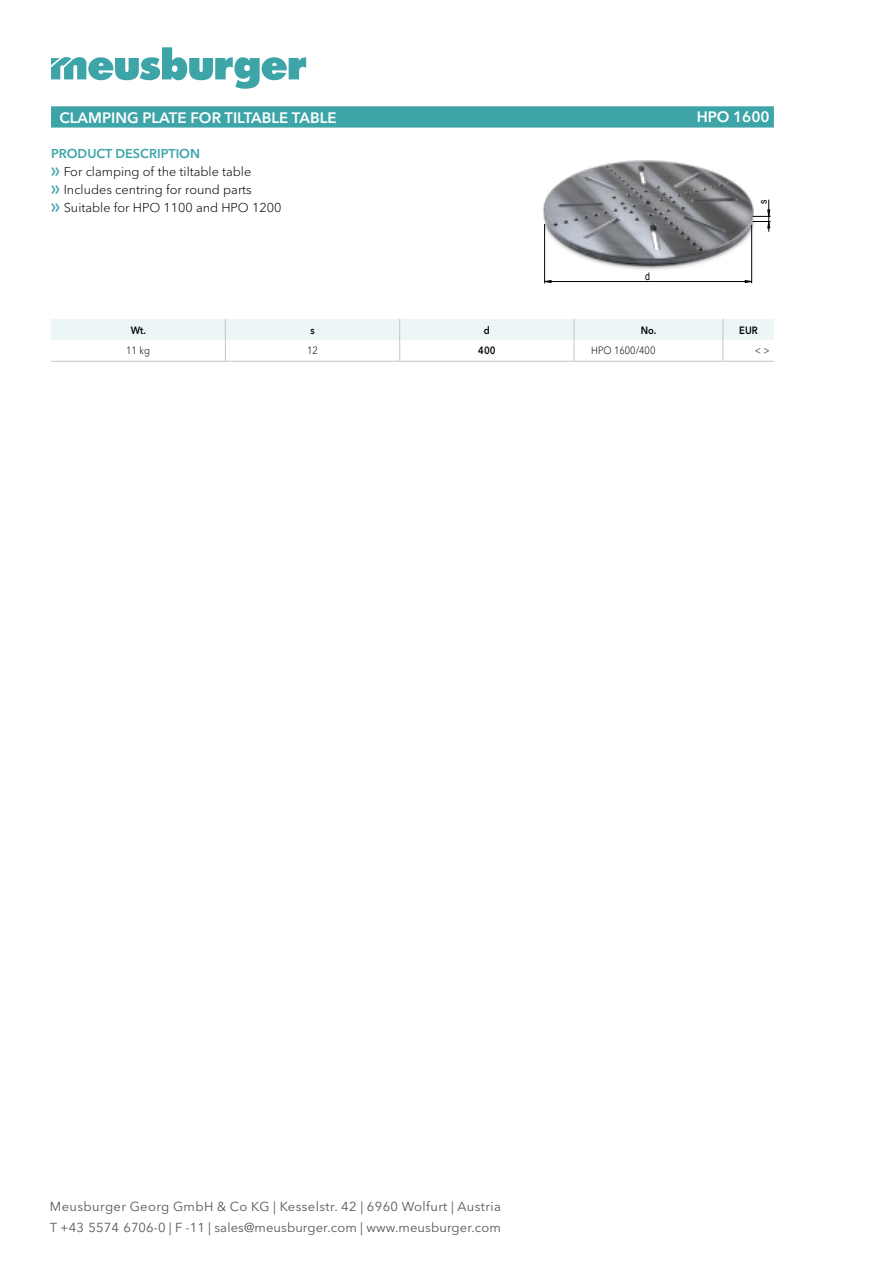
<style>
.page{position:relative;width:893px;height:1263px;background:#fff}
.page>*{position:absolute;margin:0;border:0;box-sizing:border-box;transform-origin:0 0}
.t1{font:600 15px "Avenir Next W1 G";color:#fff}
.t2{font:12.9px/20.7px "Avenir Next W1 G";letter-spacing:.01em;color:#575756}
.t3{font:300 12.75px/18px "Avenir Next W1 G";color:#000}
.t4{font:300 10.5px "Avenir Next W1 G";color:#000;scale:.9 1}
.t5{font:600 10.5px "Avenir Next W1 G";color:#000;scale:.9 1}
.t6{font:10.5px "Arial";color:#000;scale:.85 1}
.s1{font-weight:600;color:#3da4a8}
.s2{font-family:"Meusburger Sonderzeichen";font-weight:400;color:#3da4a8}
</style>
<div class="page">
<svg style="left:51px;top:47px;width:255px;height:42px"></svg>
<svg style="left:51px;top:106px;width:723px;height:22px;background:#43a7aa"></svg>
<img style="left:543px;top:160px;width:211px;height:117px">
<svg style="left:745px;top:280px;width:6px;height:3px"></svg>
<svg style="left:545px;top:280px;width:6px;height:3px"></svg>
<hr style="left:545px;top:281px;width:207px;height:1px;background:#000">
<hr style="left:544px;top:224px;width:1px;height:59px;background:#000">
<hr style="left:751px;top:225px;width:1px;height:58px;background:#000">
<hr style="left:768px;top:200px;width:1px;height:32px;background:#000">
<svg style="left:753px;top:210px;width:18px;height:18px"></svg>
<svg style="left:51px;top:319px;width:723px;height:42px"></svg>
<hr style="left:51px;top:361px;width:174px;height:1px;background:#c4c5c5">
<hr style="left:225px;top:361px;width:175px;height:1px;background:#c4c5c5">
<hr style="left:400px;top:361px;width:174px;height:1px;background:#c4c5c5">
<hr style="left:574px;top:361px;width:149px;height:1px;background:#c4c5c5">
<hr style="left:723px;top:361px;width:51px;height:1px;background:#c4c5c5">
<p class="t1" style="left:60px;top:108px;width:278px">CLAMPING PLATE FOR TILTABLE TABLE</p>
<p class="t1" style="left:697px;top:108px;width:74px">HPO 1600</p>
<p class="t3" style="left:51px;top:145px;width:232px"><span class="s1">PRODUCT DESCRIPTION<br></span><span class="s2">f</span> For clamping of the tiltable table<br><span class="s2">f</span> Includes centring for round parts<br><span class="s2">f</span> Suitable for HPO 1100 and HPO 1200</p>
<p class="t6" style="left:756px;top:204px;width:7px;rotate:-90deg">s</p>
<p class="t6" style="left:645px;top:269px;width:7px">d</p>
<p class="t5" style="left:131px;top:323px;width:18px">Wt.</p>
<p class="t5" style="left:310px;top:323px;width:6px">s</p>
<p class="t5" style="left:484px;top:323px;width:8px">d</p>
<p class="t5" style="left:641px;top:323px;width:19px">No.</p>
<p class="t5" style="left:739px;top:323px;width:22px">EUR</p>
<p class="t4" style="left:126px;top:344px;width:28px">11 kg</p>
<p class="t4" style="left:307px;top:344px;width:14px">12</p>
<p class="t5" style="left:478px;top:344px;width:21px">400</p>
<p class="t4" style="left:591px;top:344px;width:73px">HPO 1600/400</p>
<p class="t4" style="left:755px;top:344px;width:18px">&lt; &gt;</p>
<p class="t2" style="left:50px;top:1196px;width:453px">Meusburger Georg GmbH &amp; Co KG | Kesselstr. 42 | 6960 Wolfurt | Austria<br>T +43 5574 6706-0 | F -11 | sales@meusburger.com | www.meusburger.com</p>
</div>
